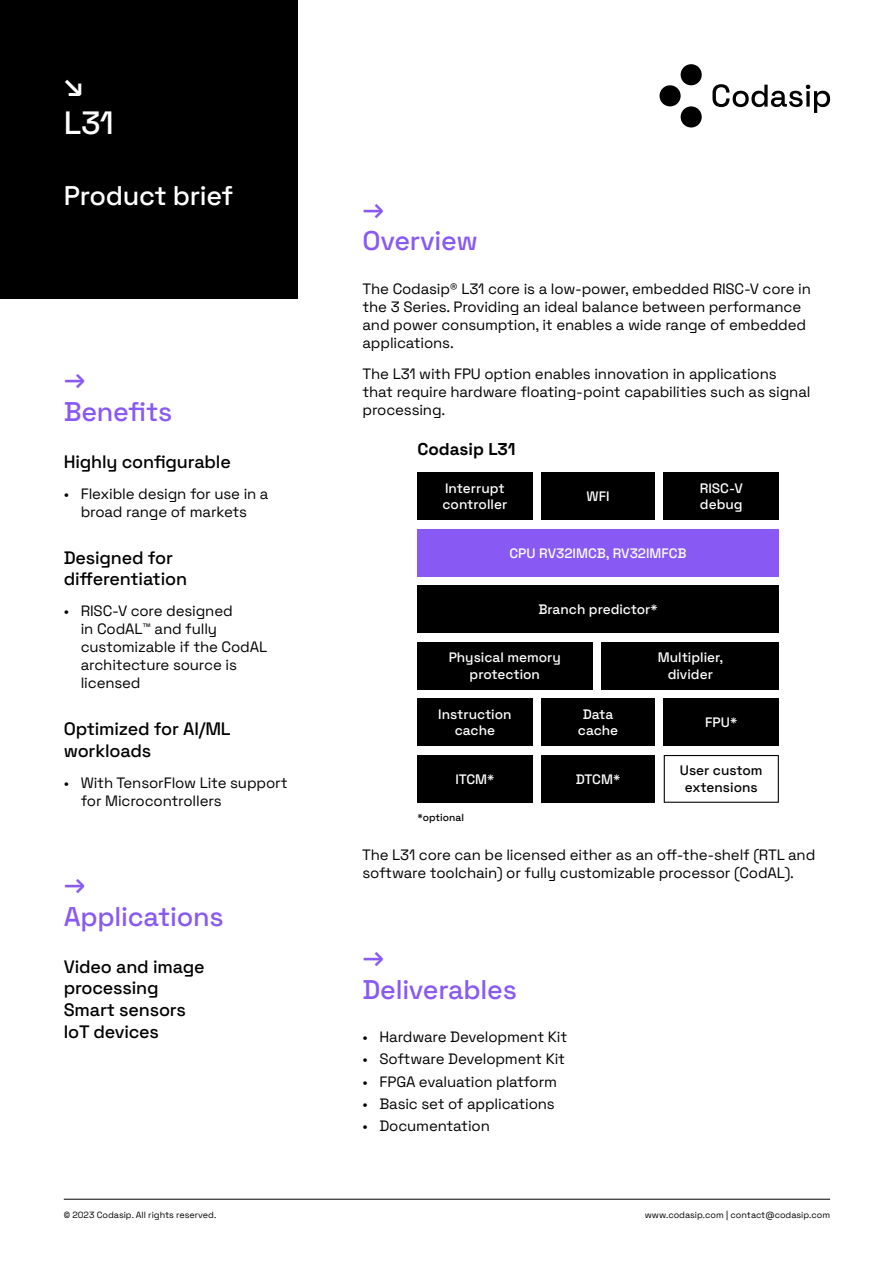
<style>
.page{position:relative;width:893px;height:1263px;background:#fff}
.page>*{position:absolute;margin:0;border:0;box-sizing:border-box;transform-origin:0 0}
.t1{font:500 32.25px/38.7px "Space Grotesk";color:#fff}
.t2{font:500 27px/32.4px "Space Grotesk";letter-spacing:-.01em;color:#895af3}
.t3{font:500 27px "Space Grotesk";letter-spacing:-.01em;color:#fff}
.t4{font:500 18px/21.6px "Space Grotesk";letter-spacing:-.01em;color:#000}
.t5{font:700 17.1px "Space Grotesk";color:#000}
.t6{font:15px/18px "Space Grotesk";letter-spacing:-.01em;color:#000}
.t7{font:500 13.65px/16.4px "Space Grotesk";color:#fff;text-align:center}
.t8{font:500 13.65px/16.4px "Space Grotesk";color:#000;text-align:center}
.t9{font:500 10.2px "Space Grotesk";color:#000}
.t10{font:9px "Space Grotesk";color:#000}
</style>
<div class="page">
<div style="left:681px;top:64px;width:21px;height:21px;background:#000;border-radius:50%"></div>
<div style="left:659px;top:85px;width:22px;height:21px;background:#000;border-radius:50%"></div>
<div style="left:681px;top:106px;width:21px;height:21px;background:#000;border-radius:50%"></div>
<svg style="left:712px;top:84px;width:118px;height:29px"></svg>
<div style="left:0;top:0;width:298px;height:298px;background:#000"></div>
<div style="left:664px;top:698px;width:115px;height:48px;background:#000"></div>
<div style="left:417px;top:529px;width:362px;height:48px;background:#895af3"></div>
<div style="left:417px;top:585px;width:362px;height:48px;background:#000"></div>
<div style="left:541px;top:755px;width:114px;height:48px;background:#000"></div>
<svg style="left:664px;top:755px;width:115px;height:48px"></svg>
<div style="left:417px;top:755px;width:115px;height:48px;background:#000"></div>
<div style="left:541px;top:698px;width:114px;height:48px;background:#000"></div>
<div style="left:417px;top:698px;width:115px;height:48px;background:#000"></div>
<div style="left:664px;top:472px;width:115px;height:48px;background:#000"></div>
<div style="left:541px;top:472px;width:114px;height:48px;background:#000"></div>
<div style="left:417px;top:472px;width:115px;height:48px;background:#000"></div>
<div style="left:417px;top:642px;width:176px;height:48px;background:#000"></div>
<div style="left:601px;top:642px;width:178px;height:48px;background:#000"></div>
<hr style="left:64px;top:1199px;width:766px;height:1px;background:#000">
<h1 class="t1" style="left:64px;top:63px;width:51px">↘<br>L31</h1>
<h2 class="t3" style="left:64px;top:176px;width:171px">Product brief</h2>
<h2 class="t2" style="left:64px;top:361px;width:110px">→<br>Benefits</h2>
<p class="t4" style="left:64px;top:450px;width:169px">Highly configurable</p>
<p class="t6" style="left:64px;top:484px;width:206px;text-align:center">• Flexible design for use in a broad range of markets</p>
<p class="t4" style="left:64px;top:546px;width:125px">Designed for differentiation</p>
<p class="t6" style="left:81px;top:601px;width:188px;text-indent:-17px">• RISC-V core designed<br>in CodAL™ and fully customizable if the CodAL architecture source is licensed</p>
<p class="t4" style="left:64px;top:717px;width:168px">Optimized for AI/ML workloads</p>
<p class="t6" style="left:81px;top:772px;width:208px;text-indent:-17px">• With TensorFlow Lite support for Microcontrollers</p>
<h2 class="t2" style="left:64px;top:866px;width:161px">→<br>Applications</h2>
<p class="t4" style="left:64px;top:955px;width:142px">Video and image processing<br>Smart sensors<br>IoT devices</p>
<h2 class="t2" style="left:362px;top:191px;width:117px">→<br>Overview</h2>
<p class="t6" style="left:362px;top:279px;width:450px">The Codasip® L31 core is a low-power, embedded RISC-V core in the 3 Series. Providing an ideal balance between performance and power consumption, it enables a wide range of embedded applications.</p>
<p class="t6" style="left:362px;top:364px;width:449px">The L31 with FPU option enables innovation in applications that require hardware floating-point capabilities such as signal processing.</p>
<p class="t5" style="left:417px;top:436px;width:100px">Codasip L31</p>
<p class="t7" style="left:443px;top:479px;width:66px;text-align:left">Interrupt controller</p>
<p class="t7" style="left:587px;top:487px;width:24px">WFI</p>
<p class="t7" style="left:700px;top:479px;width:45px;text-align:left">RISC-V debug</p>
<p class="t7" style="left:509px;top:544px;width:179px">CPU RV32IMCB, RV32IMFCB</p>
<p class="t7" style="left:538px;top:600px;width:121px">Branch predictor*</p>
<p class="t7" style="left:449px;top:649px;width:114px">Physical memory protection</p>
<p class="t7" style="left:658px;top:649px;width:67px">Multiplier, divider</p>
<p class="t7" style="left:438px;top:705px;width:75px">Instruction cache</p>
<p class="t7" style="left:578px;top:705px;width:42px">Data cache</p>
<p class="t7" style="left:705px;top:713px;width:34px">FPU*</p>
<p class="t7" style="left:455px;top:770px;width:41px">ITCM*</p>
<p class="t7" style="left:576px;top:770px;width:46px">DTCM*</p>
<p class="t9" style="left:417px;top:809px;width:48px">*optional</p>
<p class="t8" style="left:680px;top:762px;width:84px">User custom extensions</p>
<p class="t6" style="left:362px;top:845px;width:455px">The L31 core can be licensed either as an off-the-shelf (RTL and software toolchain) or fully customizable processor (CodAL).</p>
<h2 class="t2" style="left:362px;top:939px;width:156px">→<br>Deliverables</h2>
<p class="t6" style="left:362px;top:1027px;width:206px">• Hardware Development Kit</p>
<p class="t6" style="left:362px;top:1049px;width:204px">• Software Development Kit</p>
<p class="t6" style="left:362px;top:1071px;width:196px">• FPGA evaluation platform</p>
<p class="t6" style="left:362px;top:1094px;width:194px">• Basic set of applications</p>
<p class="t6" style="left:362px;top:1116px;width:129px">• Documentation</p>
<p class="t10" style="left:64px;top:1208px;width:154px">© 2023 Codasip. All rights reserved.</p>
<p class="t10" style="left:645px;top:1208px;width:187px">www.codasip.com | contact@codasip.com</p>
</div>
